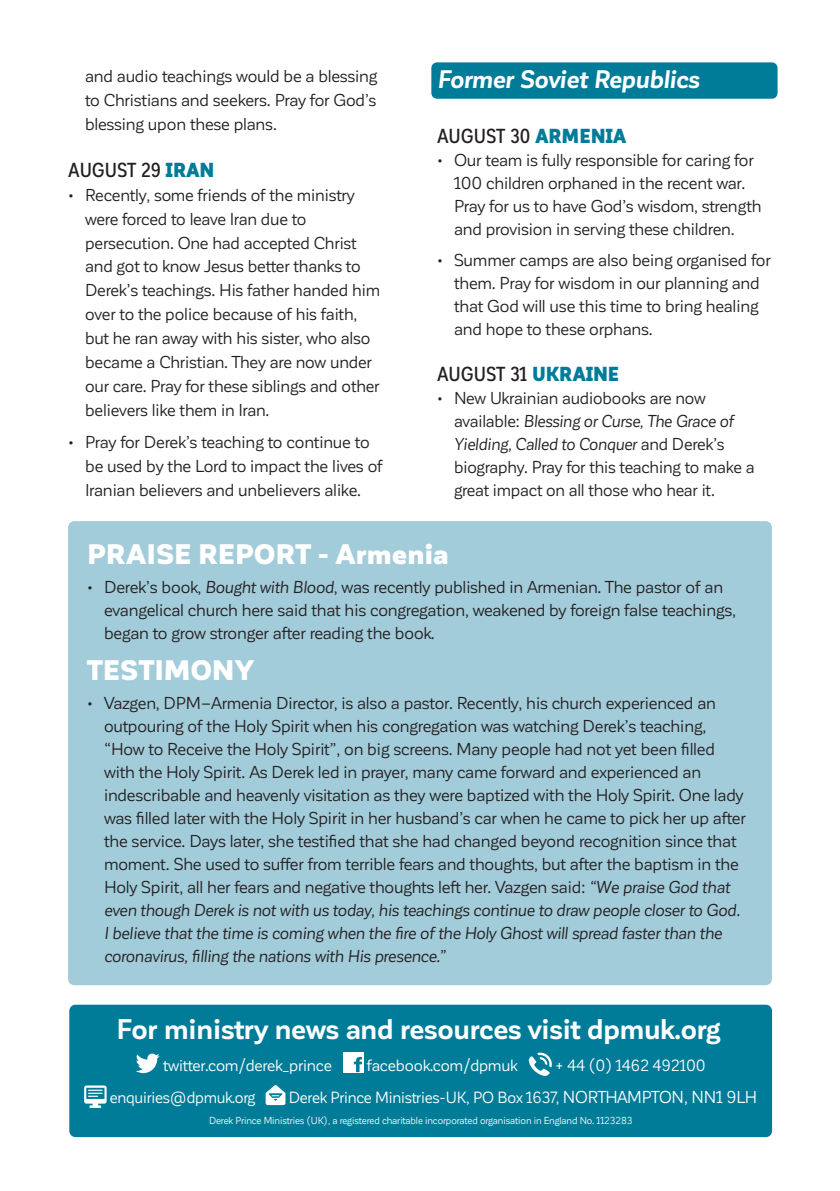
<style>
.page{position:relative;width:840px;height:1191px;background:#fff}
.page>*{position:absolute;margin:0;border:0;box-sizing:border-box;transform-origin:0 0}
.t1{font:700 28px "Corporative Sans";letter-spacing:-.01em;color:#fff}
.t2{font:900 27.8px "Corporative Sans";color:#fff}
.t3{font:italic 700 25px "Corporative Sans";letter-spacing:-.01em;color:#fff}
.t4{font:500 20px "Corporative Sans Alt Cnd";letter-spacing:-.005em;color:#231f20}
.t5{font:17px/23px "Corporative Sans";letter-spacing:-.01em;color:#231f20}
.t6{font:16px "Corporative Sans";letter-spacing:-.015em;color:#fff}
.t7{font:10px "Corporative Sans";letter-spacing:-.01em;color:#fff}
.s1{font-weight:900;color:#007c98}
.s2{font-style:italic}
.s3{font-size:17px}
</style>
<div class="page">
<div style="left:69px;top:1004px;width:702px;height:133px;background:#007c98;border-radius:6px"></div>
<svg style="left:136px;top:1053px;width:23px;height:20px"></svg>
<div style="left:342px;top:1052px;width:21px;height:21px;background:#fff"></div>
<svg style="left:354px;top:1056px;width:8px;height:16px"></svg>
<svg style="left:528px;top:1052px;width:23px;height:24px"></svg>
<svg style="left:84px;top:1085px;width:22px;height:23px"></svg>
<svg style="left:265px;top:1085px;width:20px;height:20px"></svg>
<div style="left:431px;top:62px;width:346px;height:37px;background:#007c98;border-radius:6px"></div>
<div style="left:68px;top:521px;width:703px;height:464px;background:#a3ccda;border-radius:6px"></div>
<p class="t5" style="left:85px;top:64px;width:293px;line-height:23.8px;text-align:justify">and audio teachings would be a blessing to Christians and seekers. Pray for God’s blessing upon these plans.</p>
<p class="t4" style="left:68px;top:159px;width:148px">AUGUST 29 <span class="s1">IRAN</span></p>
<p class="t5" style="left:85px;top:183px;width:296px;line-height:23.8px;text-indent:-17px">• Recently, some friends of the ministry were forced to leave Iran due to persecution. One had accepted Christ and got to know Jesus better thanks to Derek’s teachings. His father handed him over to the police because of his faith, but he ran away with his sister, who also became a Christian. They are now under our care. Pray for these siblings and other believers like them in Iran.</p>
<p class="t5" style="left:85px;top:430px;width:299px;line-height:23.8px;text-indent:-17px">• Pray for Derek’s teaching to continue to be used by the Lord to impact the lives of<br>Iranian believers and unbelievers alike.</p>
<h3 class="t3" style="left:437px;top:66px;width:264px">Former Soviet Republics</h3>
<p class="t4" style="left:437px;top:125px;width:191px">AUGUST 30 <span class="s1">ARMENIA</span></p>
<p class="t5" style="left:454px;top:149px;width:309px;text-indent:-17px">• Our team is fully responsible for caring for 100 children orphaned in the recent war.<br>Pray for us to have God’s wisdom, strength and provision in serving these children.</p>
<p class="t5" style="left:454px;top:249px;width:318px;text-indent:-17px">• Summer camps are also being organised for them. Pray for wisdom in our planning and that God will use this time to bring healing and hope to these orphans.</p>
<p class="t4" style="left:437px;top:363px;width:183px">AUGUST 31 <span class="s1">UKRAINE</span></p>
<p class="t5" style="left:454px;top:387px;width:302px;text-indent:-17px">• New Ukrainian audiobooks are now available: <span class="s2">Blessing or Curse, The Grace of Yielding, Called to Conquer</span> and Derek’s biography. Pray for this teaching to make a great impact on all those who hear it.</p>
<h2 class="t2" style="left:87px;top:539px;width:363px">PRAISE REPORT - Armenia</h2>
<p class="t5" style="left:104px;top:576px;width:633px;text-indent:-17px">• Derek’s book, <span class="s2">Bought with Blood</span>, was recently published in Armenian. The pastor of an evangelical church here said that his congregation, weakened by foreign false teachings, began to grow stronger after reading the book.</p>
<h2 class="t2" style="left:87px;top:655px;width:168px">TESTIMONY</h2>
<p class="t5" style="left:104px;top:691px;width:643px;text-indent:-17px">• Vazgen, DPM–Armenia Director, is also a pastor. Recently, his church experienced an outpouring of the Holy Spirit when his congregation was watching Derek’s teaching, “How to Receive the Holy Spirit”, on big screens. Many people had not yet been filled with the Holy Spirit. As Derek led in prayer, many came forward and experienced an indescribable and heavenly visitation as they were baptized with the Holy Spirit. One lady was filled later with the Holy Spirit in her husband’s car when he came to pick her up after the service. Days later, she testified that she had changed beyond recognition since that moment. She used to suffer from terrible fears and thoughts, but after the baptism in the Holy Spirit, all her fears and negative thoughts left her. Vazgen said: <span class="s2">“We praise God that even though Derek is not with us today, his teachings continue to draw people closer to God.<br>I believe that the time is coming when the fire of the Holy Ghost will spread faster than the coronavirus, filling the nations with His presence.”</span></p>
<h1 class="t1" style="left:116px;top:1014px;width:605px">For ministry news and resources visit dpmuk.org</h1>
<p class="t6" style="left:163px;top:1057px;width:170px">twitter.com/derek_prince</p>
<p class="t6" style="left:367px;top:1057px;width:152px">facebook.com/dpmuk</p>
<p class="t6" style="left:555px;top:1057px;width:152px">+ 44 (0) 1462 492100</p>
<p class="t6" style="left:110px;top:1089px;width:147px">enquiries@dpmuk.org</p>
<p class="t6" style="left:289px;top:1089px;width:469px">Derek Prince Ministries-UK, PO Box 1637, <span class="s3">NORTHAMPTON, NN1 9LH</span></p>
<p class="t7" style="left:209px;top:1115px;width:424px">Derek Prince Ministries (UK), a registered charitable incorporated organisation in England No. 1123283</p>
</div>
